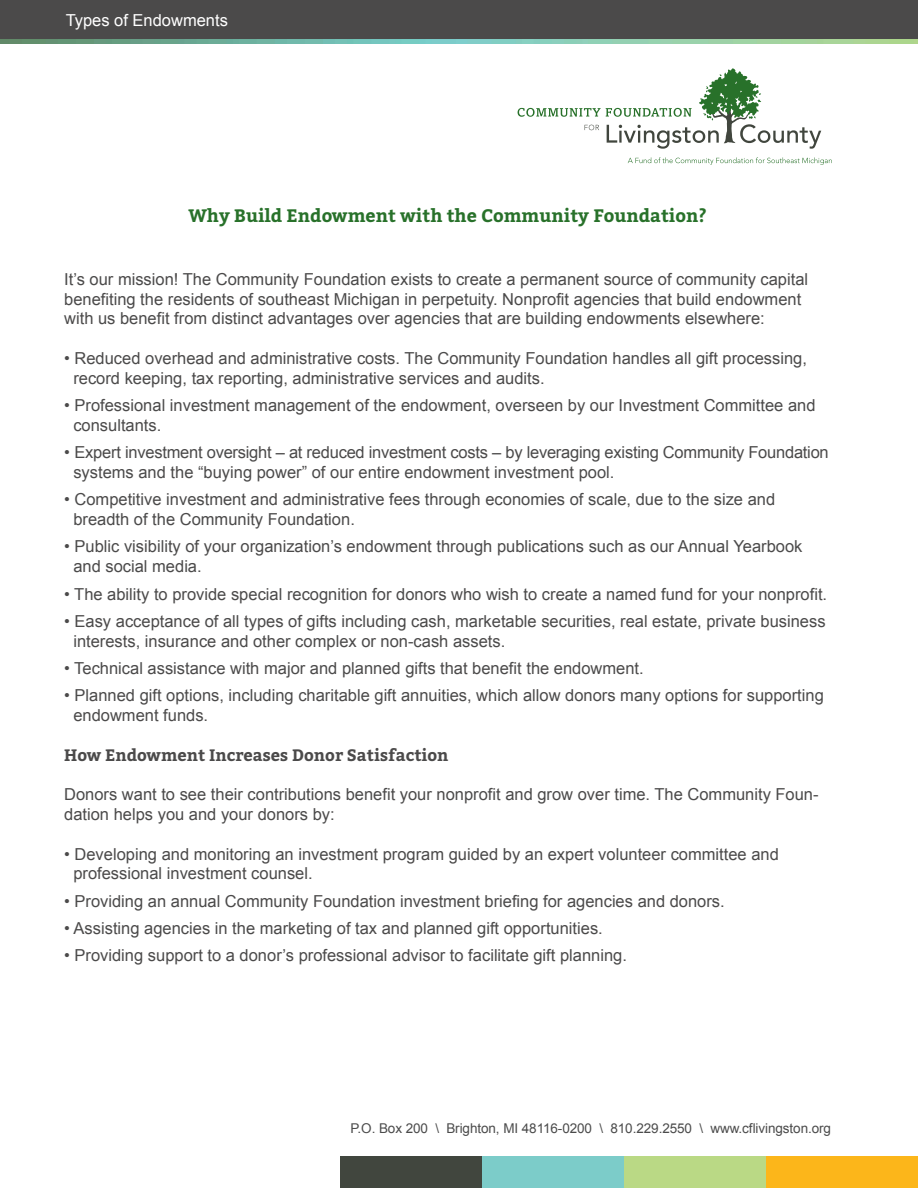
<style>
.page{position:relative;width:918px;height:1188px;background:#fff}
.page>*{position:absolute;margin:0;border:0;box-sizing:border-box;transform-origin:0 0}
.t1{font:700 18px "Bitter";color:#28712a}
.t2{font:16.5px/19.8px "Arial";color:#4b4a4a}
.t3{font:700 16.5px "Bitter";color:#4b4a4a}
.t4{font:16.5px "Arial";color:#fff}
.t5{font:13.5px "Arial";letter-spacing:-.005em;color:#4b4b4b}
</style>
<div class="page">
<div style="left:0;top:0;width:918px;height:40px;background:#4b4a4a"></div>
<div style="left:766px;top:1157px;width:152px;height:31px;background:#fcb61a"></div>
<div style="left:624px;top:1157px;width:142px;height:31px;background:#bad985"></div>
<div style="left:482px;top:1157px;width:142px;height:31px;background:#7cccc9"></div>
<div style="left:340px;top:1157px;width:142px;height:31px;background:#41463e"></div>
<svg style="left:518px;top:68px;width:303px;height:81px"></svg>
<svg style="left:628px;top:157px;width:204px;height:8px"></svg>
<img style="left:0;top:39px;width:918px;height:5px">
<p class="t4" style="left:66px;top:10px;width:164px">Types of Endowments</p>
<p class="t1" style="left:188px;top:204px;width:520px">Why Build Endowment with the Community Foundation?</p>
<p class="t2" style="left:64px;top:269px;width:746px">It’s our mission! The Community Foundation exists to create a permanent source of community capital benefiting the residents of southeast Michigan in perpetuity. Nonprofit agencies that build endowment with us benefit from distinct advantages over agencies that are building endowments elsewhere:</p>
<p class="t2" style="left:73px;top:348px;width:735px;text-indent:-9px">• Reduced overhead and administrative costs. The Community Foundation handles all gift processing, record keeping, tax reporting, administrative services and audits.</p>
<p class="t2" style="left:73px;top:396px;width:744px;text-indent:-9px">• Professional investment management of the endowment, overseen by our Investment Committee and consultants.</p>
<p class="t2" style="left:73px;top:443px;width:757px;text-indent:-9px">• Expert investment oversight – at reduced investment costs – by leveraging existing Community Foundation systems and the “buying power” of our entire endowment investment pool.</p>
<p class="t2" style="left:73px;top:490px;width:703px;text-indent:-9px">• Competitive investment and administrative fees through economies of scale, due to the size and breadth of the Community Foundation.</p>
<p class="t2" style="left:73px;top:537px;width:731px;text-indent:-9px">• Public visibility of your organization’s endowment through publications such as our Annual Yearbook and social media.</p>
<p class="t2" style="left:64px;top:584px;width:765px">• The ability to provide special recognition for donors who wish to create a named fund for your nonprofit.</p>
<p class="t2" style="left:73px;top:611px;width:754px;text-indent:-9px">• Easy acceptance of all types of gifts including cash, marketable securities, real estate, private business interests, insurance and other complex or non-cash assets.</p>
<p class="t2" style="left:64px;top:658px;width:581px">• Technical assistance with major and planned gifts that benefit the endowment.</p>
<p class="t2" style="left:73px;top:686px;width:752px;text-indent:-9px">• Planned gift options, including charitable gift annuities, which allow donors many options for supporting endowment funds.</p>
<p class="t3" style="left:64px;top:744px;width:386px">How Endowment Increases Donor Satisfaction</p>
<p class="t2" style="left:64px;top:785px;width:756px">Donors want to see their contributions benefit your nonprofit and grow over time. The Community Foun&shy;dation helps you and your donors by:</p>
<p class="t2" style="left:73px;top:844px;width:707px;text-indent:-9px">• Developing and monitoring an investment program guided by an expert volunteer committee and professional investment counsel.</p>
<p class="t2" style="left:64px;top:891px;width:662px">• Providing an annual Community Foundation investment briefing for agencies and donors.</p>
<p class="t2" style="left:64px;top:919px;width:540px">• Assisting agencies in the marketing of tax and planned gift opportunities.</p>
<p class="t2" style="left:64px;top:946px;width:564px">• Providing support to a donor’s professional advisor to facilitate gift planning.</p>
<p class="t5" style="left:350px;top:1119px;width:482px">P.O. Box 200 \ Brighton, MI 48116-0200 \ 810.229.2550 \ www.cflivingston.org</p>
</div>
